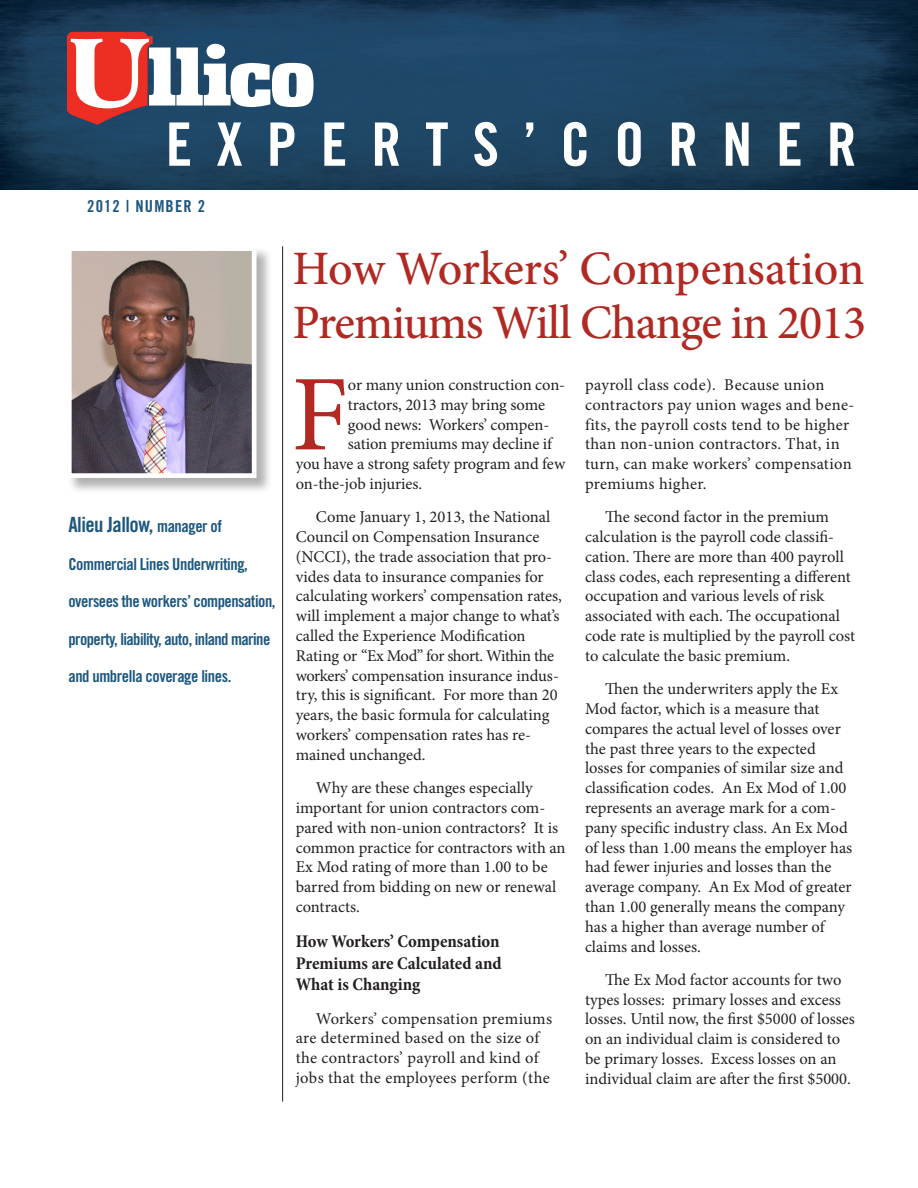
<style>
.page{position:relative;width:918px;height:1188px;background:#fff}
.page>*{position:absolute;margin:0;border:0;box-sizing:border-box;transform-origin:0 0}
._1st_Paragraph_Style{font:107.85px "Minion Pro";color:#b02923}
.t1{font:60px "Trade Gothic Bold Cond Twenty";letter-spacing:.4em;color:#fff}
.t2{font:500 48px/54.6px "Minion Pro";letter-spacing:-.02em;color:#b02923}
.t3{font:21px "Trade Gothic Bold Cond Twenty";letter-spacing:-.025em;color:#1c577f}
.Ahead{font:700 condensed 18px/21.6px "Minion Pro";letter-spacing:-.005em;color:#231f20;text-align:justify}
._1st_Paragraph_Style-2{font:16.5px/19.8px "Minion Pro";color:#231f20}
._1st_Paragraph_Style-3{font:16.5px/19.8px "Minion Pro";letter-spacing:.02em;color:#231f20}
.t4{font:16.5px "Trade Gothic Bold Cond Twenty";letter-spacing:-.03em;color:#1c577f}
.t5{font:16.5px "Trade Gothic Bold Cond Twenty";letter-spacing:.07em;color:#1c577f}
.s1{font-size:16.5px}
</style>
<div class="page">
<img style="left:1px;top:1px;width:917px;height:189px">
<div style="left:67px;top:247px;width:206px;height:247px;background:#231f20;opacity:.35"></div>
<img style="left:73px;top:252px;width:178px;height:220px">
<div style="left:67px;top:246px;width:190px;height:232px;border:5px solid #fff"></div>
<svg style="left:67px;top:32px;width:247px;height:93px"></svg>
<hr style="left:282px;top:246px;width:1px;height:856px;background:#231f20">
<p class="t1" style="left:166px;top:108px;width:692px">EXPERTS’CORNER</p>
<p class="t5" style="left:87px;top:196px;width:119px">2012 | NUMBER 2</p>
<p class="t3" style="left:68px;top:512px;width:155px">Alieu Jallow, <span class="s1">manager of</span></p>
<p class="t4" style="left:68px;top:554px;width:181px">Commercial Lines Underwriting,</p>
<p class="t4" style="left:68px;top:591px;width:209px">oversees the workers’ compensation,</p>
<p class="t4" style="left:68px;top:629px;width:203px">property, liability, auto, inland marine</p>
<p class="t4" style="left:68px;top:666px;width:164px">and umbrella coverage lines.</p>
<p class="t2" style="left:292px;top:241px;width:575px">How Workers’ Compensation<br>Premiums Will Change in 2013</p>
<p class="_1st_Paragraph_Style" style="left:291px;top:343px;width:59px">F</p>
<p class="_1st_Paragraph_Style-2" style="left:348px;top:375px;width:219px">or many union construction con-</p>
<p class="_1st_Paragraph_Style-2" style="left:348px;top:395px;width:199px">tractors, 2013 may bring some</p>
<p class="_1st_Paragraph_Style-2" style="left:348px;top:415px;width:203px">good news: Workers’ compen-</p>
<p class="_1st_Paragraph_Style-2" style="left:348px;top:434px;width:206px">sation premiums may decline if</p>
<p class="_1st_Paragraph_Style-2" style="left:296px;top:454px;width:271px">you have a strong safety program and few</p>
<p class="_1st_Paragraph_Style-2" style="left:296px;top:474px;width:128px">on-the-job injuries.</p>
<p class="_1st_Paragraph_Style-2" style="left:296px;top:507px;width:268px;text-indent:20px">Come January 1, 2013, the National Council on Compensation Insurance (NCCI), the trade association that pro&shy;vides data to insurance companies for calculating workers’ compensation rates, will implement a major change to what’s called the Experience Modification Rating or “Ex Mod” for short. Within the workers’ compensation insurance indus&shy;try, this is significant. For more than 20 years, the basic formula for calculating workers’ compensation rates has re&shy;mained unchanged.</p>
<p class="_1st_Paragraph_Style-2" style="left:296px;top:778px;width:271px;text-indent:20px">Why are these changes especially important for union contractors com&shy;pared with non-union contractors? It is common practice for contractors with an Ex Mod rating of more than 1.00 to be barred from bidding on new or renewal contracts.</p>
<p class="Ahead" style="left:296px;top:930px;width:208px">How Workers’ Compensation Premiums are Calculated and What is Changing</p>
<p class="_1st_Paragraph_Style-3" style="left:296px;top:1009px;width:258px;text-indent:20px">Workers’ compensation premiums are determined based on the size of the contractors’ payroll and kind of jobs that the employees perform (the</p>
<p class="_1st_Paragraph_Style-3" style="left:585px;top:375px;width:271px">payroll class code). Because union contractors pay union wages and bene&shy;fits, the payroll costs tend to be higher than non-union contractors. That, in turn, can make workers’ compensation premiums higher.</p>
<p class="_1st_Paragraph_Style-2" style="left:585px;top:507px;width:272px;text-indent:20px">The second factor in the premium calculation is the payroll code classifi&shy;cation. There are more than 400 payroll class codes, each representing a different occupation and various levels of risk associated with each. The occupational code rate is multiplied by the payroll cost to calculate the basic premium.</p>
<p class="_1st_Paragraph_Style-2" style="left:585px;top:679px;width:269px;text-indent:20px">Then the underwriters apply the Ex Mod factor, which is a measure that compares the actual level of losses over the past three years to the expected losses for companies of similar size and classification codes. An Ex Mod of 1.00 represents an average mark for a com&shy;pany specific industry class. An Ex Mod of less than 1.00 means the employer has had fewer injuries and losses than the average company. An Ex Mod of greater than 1.00 generally means the company has a higher than average number of claims and losses.</p>
<p class="_1st_Paragraph_Style-2" style="left:585px;top:970px;width:271px;text-indent:20px">The Ex Mod factor accounts for two types losses: primary losses and excess losses. Until now, the first $5000 of losses on an individual claim is considered to be primary losses. Excess losses on an individual claim are after the first $5000.</p>
</div>
